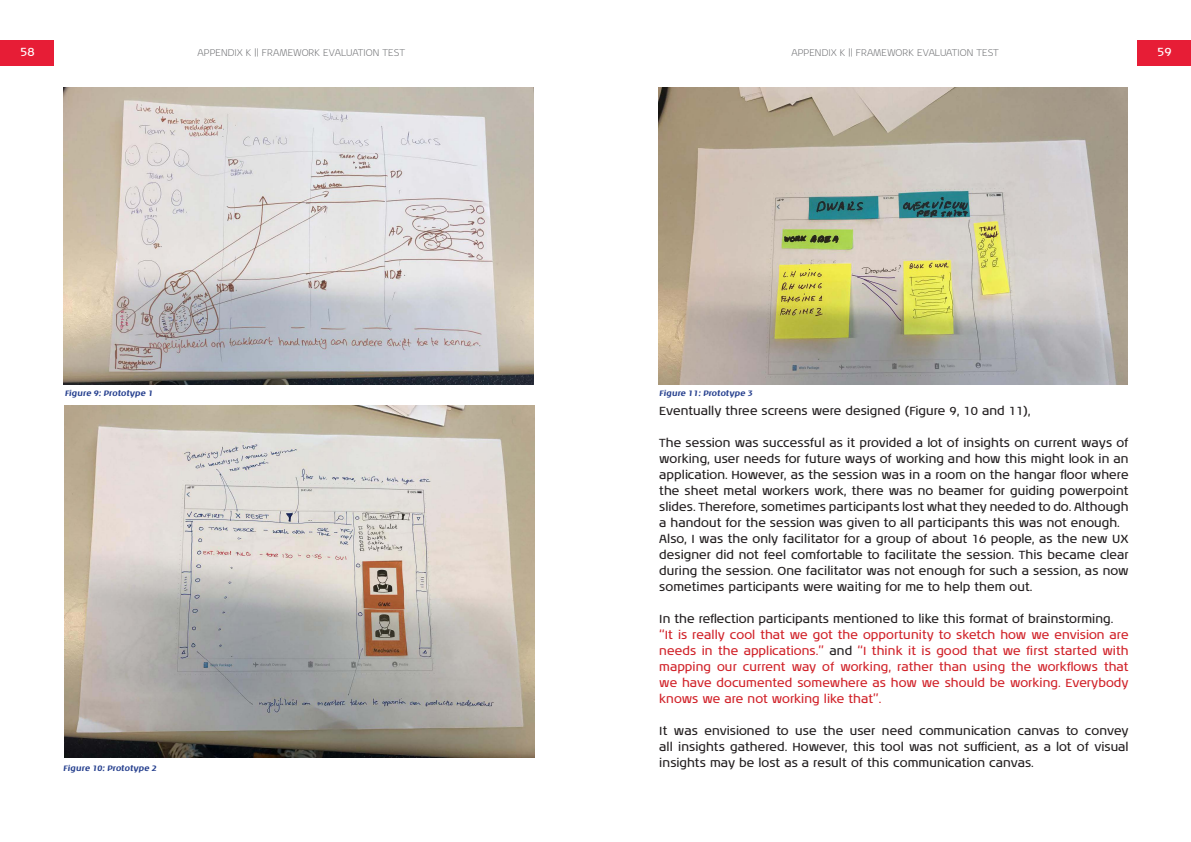
<style>
.page{position:relative;width:1191px;height:842px;background:#fff}
.page>*{position:absolute;margin:0;border:0;box-sizing:border-box;transform-origin:0 0}
.Text{font:12px/16px "KLM Noa";letter-spacing:.005em;color:#231f20;text-align:justify}
.Text-2{font:12px/16px "KLM Noa";color:#d1232a;text-align:justify}
.t1{font:12px "KLM Noa";color:#fff}
.t2{font:300 10px "KLM Noa";color:#6c6d70}
.t3{font:italic 700 8px "KLM Noa";letter-spacing:-.005em;color:#253f8e}
.s1{color:#231f20}
</style>
<div class="page">
<div style="left:0;top:40px;width:54px;height:26px;background:#e71d36"></div>
<div style="left:1136px;top:40px;width:54px;height:26px;background:#e71d36"></div>
<img style="left:64px;top:88px;width:469px;height:296px">
<img style="left:65px;top:405px;width:469px;height:353px">
<img style="left:658px;top:88px;width:469px;height:296px">
<p class="t1" style="left:20px;top:44px;width:16px">58</p>
<p class="t2" style="left:198px;top:47px;width:209px">APPENDIX K || FRAMEWORK EVALUATION TEST</p>
<p class="t2" style="left:791px;top:47px;width:209px">APPENDIX K || FRAMEWORK EVALUATION TEST</p>
<p class="t1" style="left:1157px;top:44px;width:16px">59</p>
<p class="t3" style="left:65px;top:388px;width:90px">Figure 9: Prototype 1</p>
<p class="t3" style="left:63px;top:763px;width:95px">Figure 10: Prototype 2</p>
<p class="t3" style="left:659px;top:388px;width:95px">Figure 11: Prototype 3</p>
<p class="Text" style="left:659px;top:402px;width:373px">Eventually three screens were designed (Figure 9, 10 and 11),</p>
<p class="Text" style="left:659px;top:434px;width:471px">The session was successful as it provided a lot of insights on current ways of working, user needs for future ways of working and how this might look in an application. However, as the session was in a room on the hangar floor where the sheet metal workers work, there was no beamer for guiding powerpoint slides. Therefore, sometimes participants lost what they needed to do. Although a handout for the session was given to all participants this was not enough.</p>
<p class="Text" style="left:659px;top:530px;width:471px">Also, I was the only facilitator for a group of about 16 people, as the new UX designer did not feel comfortable to facilitate the session. This became clear during the session. One facilitator was not enough for such a session, as now sometimes participants were waiting for me to help them out.</p>
<p class="Text" style="left:659px;top:610px;width:456px">In the reflection participants mentioned to like this format of brainstorming.</p>
<p class="Text-2" style="left:659px;top:626px;width:471px">“It is really cool that we got the opportunity to sketch how we envision are needs in the applications.” <span class="s1">and</span> “I think it is good that we first started with mapping our current way of working, rather than using the workflows that we have documented somewhere as how we should be working. Everybody knows we are not working like that”.</p>
<p class="Text" style="left:659px;top:722px;width:471px">It was envisioned to use the user need communication canvas to convey all insights gathered. However, this tool was not sufficient, as a lot of visual insights may be lost as a result of this communication canvas.</p>
</div>
